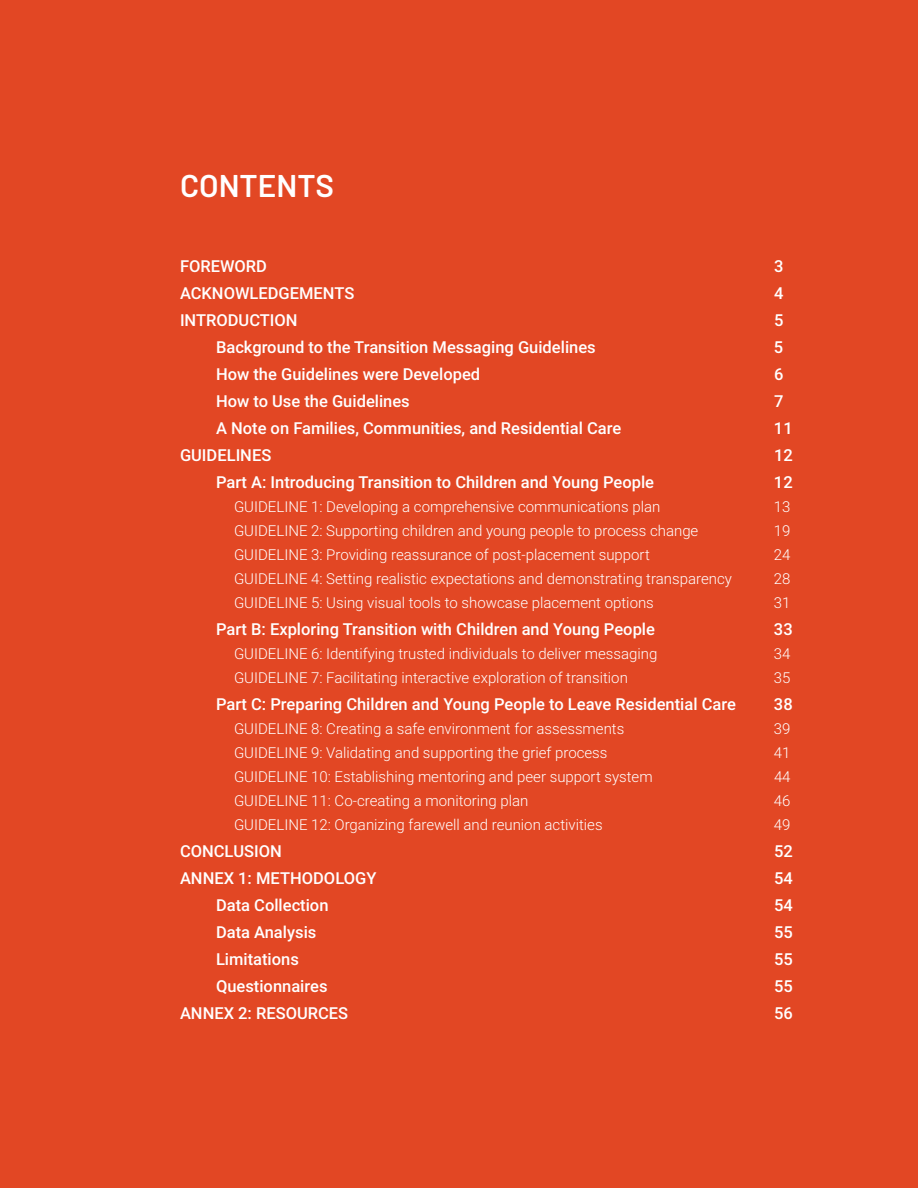
<style>
.page{position:relative;width:918px;height:1188px;background:#e24724}
.page>*{position:absolute;margin:0;border:0;box-sizing:border-box;transform-origin:0 0}
.Paragraph_Style_1{font:600 31.5px "Barlow";color:#fff}
.Paragraph_Style_1-2{font:500 16.5px "Roboto";color:#fff}
.t1{font:300 15px "Roboto";color:#fff}
</style>
<div class="page">
<p class="Paragraph_Style_1" style="left:180px;top:166px;width:156px">CONTENTS</p>
<p class="Paragraph_Style_1-2" style="left:180px;top:255px;width:89px">FOREWORD</p>
<p class="Paragraph_Style_1-2" style="left:774px;top:255px;width:11px">3</p>
<p class="Paragraph_Style_1-2" style="left:180px;top:282px;width:176px">ACKNOWLEDGEMENTS</p>
<p class="Paragraph_Style_1-2" style="left:774px;top:282px;width:11px">4</p>
<p class="Paragraph_Style_1-2" style="left:180px;top:309px;width:119px">INTRODUCTION</p>
<p class="Paragraph_Style_1-2" style="left:774px;top:309px;width:11px">5</p>
<p class="Paragraph_Style_1-2" style="left:216px;top:336px;width:381px">Background to the Transition Messaging Guidelines</p>
<p class="Paragraph_Style_1-2" style="left:774px;top:336px;width:11px">5</p>
<p class="Paragraph_Style_1-2" style="left:216px;top:363px;width:266px">How the Guidelines were Developed</p>
<p class="Paragraph_Style_1-2" style="left:774px;top:363px;width:11px">6</p>
<p class="Paragraph_Style_1-2" style="left:216px;top:390px;width:195px">How to Use the Guidelines</p>
<p class="Paragraph_Style_1-2" style="left:774px;top:390px;width:11px">7</p>
<p class="Paragraph_Style_1-2" style="left:216px;top:417px;width:407px">A Note on Families, Communities, and Residential Care</p>
<p class="Paragraph_Style_1-2" style="left:774px;top:417px;width:20px">11</p>
<p class="Paragraph_Style_1-2" style="left:180px;top:444px;width:93px">GUIDELINES</p>
<p class="Paragraph_Style_1-2" style="left:774px;top:444px;width:20px">12</p>
<p class="Paragraph_Style_1-2" style="left:216px;top:471px;width:440px">Part A: Introducing Transition to Children and Young People</p>
<p class="Paragraph_Style_1-2" style="left:774px;top:471px;width:20px">12</p>
<p class="t1" style="left:234px;top:497px;width:428px">GUIDELINE 1: Developing a comprehensive communications plan</p>
<p class="t1" style="left:774px;top:497px;width:18px">13</p>
<p class="t1" style="left:234px;top:521px;width:466px">GUIDELINE 2: Supporting children and young people to process change</p>
<p class="t1" style="left:774px;top:521px;width:18px">19</p>
<p class="t1" style="left:234px;top:545px;width:417px">GUIDELINE 3: Providing reassurance of post-placement support</p>
<p class="t1" style="left:774px;top:545px;width:18px">24</p>
<p class="t1" style="left:234px;top:569px;width:499px">GUIDELINE 4: Setting realistic expectations and demonstrating transparency</p>
<p class="t1" style="left:774px;top:569px;width:18px">28</p>
<p class="t1" style="left:234px;top:593px;width:421px">GUIDELINE 5: Using visual tools to showcase placement options</p>
<p class="t1" style="left:774px;top:593px;width:18px">31</p>
<p class="Paragraph_Style_1-2" style="left:216px;top:618px;width:441px">Part B: Exploring Transition with Children and Young People</p>
<p class="Paragraph_Style_1-2" style="left:774px;top:618px;width:20px">33</p>
<p class="t1" style="left:234px;top:644px;width:425px">GUIDELINE 6: Identifying trusted individuals to deliver messaging</p>
<p class="t1" style="left:774px;top:644px;width:18px">34</p>
<p class="t1" style="left:234px;top:668px;width:395px">GUIDELINE 7: Facilitating interactive exploration of transition</p>
<p class="t1" style="left:774px;top:668px;width:18px">35</p>
<p class="Paragraph_Style_1-2" style="left:216px;top:693px;width:521px">Part C: Preparing Children and Young People to Leave Residential Care</p>
<p class="Paragraph_Style_1-2" style="left:774px;top:693px;width:20px">38</p>
<p class="t1" style="left:234px;top:719px;width:392px">GUIDELINE 8: Creating a safe environment for assessments</p>
<p class="t1" style="left:774px;top:719px;width:18px">39</p>
<p class="t1" style="left:234px;top:743px;width:375px">GUIDELINE 9: Validating and supporting the grief process</p>
<p class="t1" style="left:774px;top:743px;width:18px">41</p>
<p class="t1" style="left:234px;top:767px;width:420px">GUIDELINE 10: Establishing mentoring and peer support system</p>
<p class="t1" style="left:774px;top:767px;width:18px">44</p>
<p class="t1" style="left:234px;top:791px;width:296px">GUIDELINE 11: Co-creating a monitoring plan</p>
<p class="t1" style="left:774px;top:791px;width:18px">46</p>
<p class="t1" style="left:234px;top:815px;width:370px">GUIDELINE 12: Organizing farewell and reunion activities</p>
<p class="t1" style="left:774px;top:815px;width:18px">49</p>
<p class="Paragraph_Style_1-2" style="left:180px;top:840px;width:103px">CONCLUSION</p>
<p class="Paragraph_Style_1-2" style="left:774px;top:840px;width:20px">52</p>
<p class="Paragraph_Style_1-2" style="left:180px;top:867px;width:198px">ANNEX 1: METHODOLOGY</p>
<p class="Paragraph_Style_1-2" style="left:774px;top:867px;width:20px">54</p>
<p class="Paragraph_Style_1-2" style="left:216px;top:894px;width:114px">Data Collection</p>
<p class="Paragraph_Style_1-2" style="left:774px;top:894px;width:20px">54</p>
<p class="Paragraph_Style_1-2" style="left:216px;top:921px;width:102px">Data Analysis</p>
<p class="Paragraph_Style_1-2" style="left:774px;top:921px;width:20px">55</p>
<p class="Paragraph_Style_1-2" style="left:216px;top:948px;width:84px">Limitations</p>
<p class="Paragraph_Style_1-2" style="left:774px;top:948px;width:20px">55</p>
<p class="Paragraph_Style_1-2" style="left:216px;top:975px;width:113px">Questionnaires</p>
<p class="Paragraph_Style_1-2" style="left:774px;top:975px;width:20px">55</p>
<p class="Paragraph_Style_1-2" style="left:180px;top:1002px;width:170px">ANNEX 2: RESOURCES</p>
<p class="Paragraph_Style_1-2" style="left:774px;top:1002px;width:20px">56</p>
</div>
